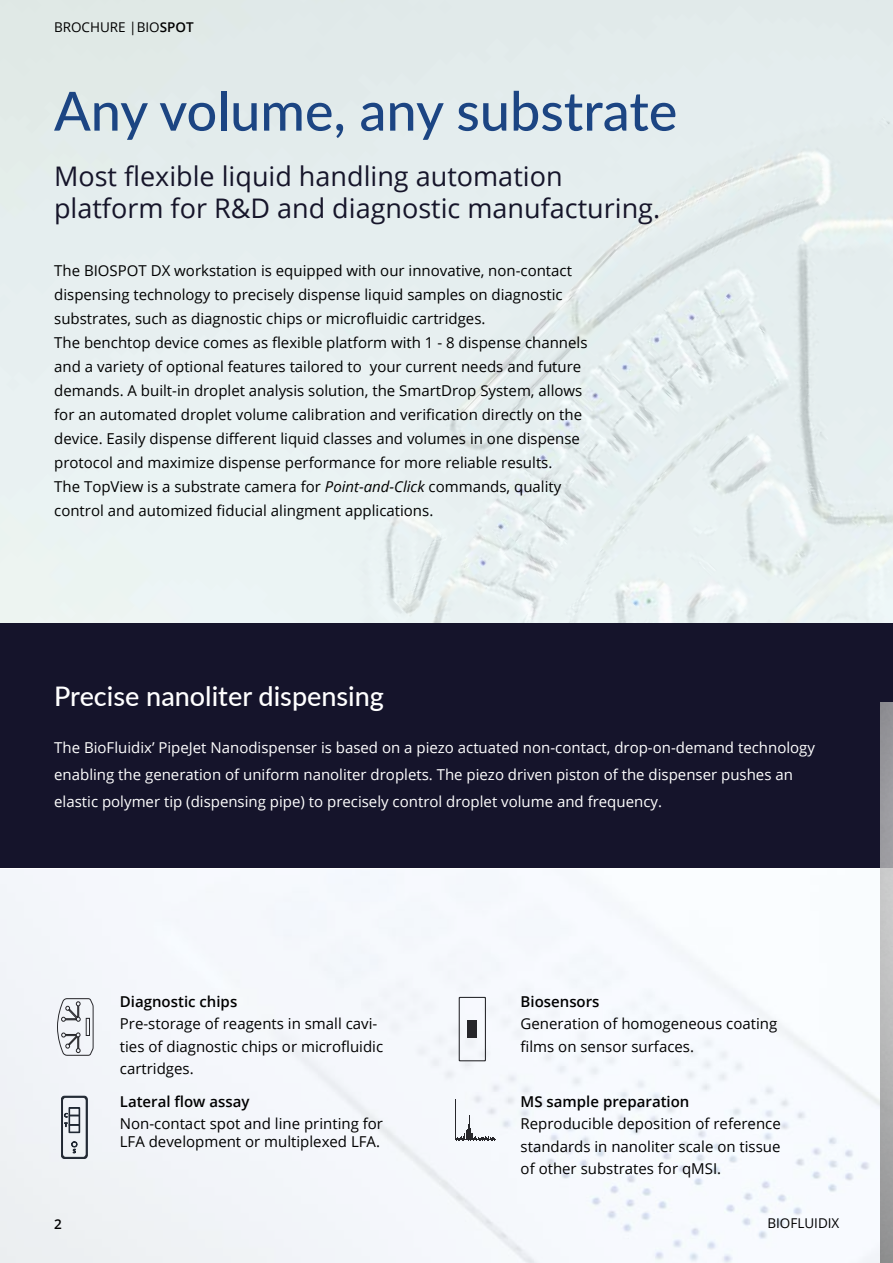
<style>
.page{position:relative;width:893px;height:1263px;background:#fff}
.page>*{position:absolute;margin:0;border:0;box-sizing:border-box;transform-origin:0 0}
.t1{font:500 54px "Lato";color:#1c4583}
.t2{font:27px/32.4px "Open Sans";color:#16152a}
.t3{font:500 27px "Lato";color:#fff}
.t4{font:15px/24px "Open Sans";color:#000}
.t5{font:15px/27px "Open Sans";color:#fff}
.t6{font:600 15px "Open Sans";color:#000}
.t7{font:13.5px "Open Sans";color:#000}
.t8{font:600 13.5px "Open Sans";color:#000}
.t9{font:5.55px/9.4px "Myriad Pro";color:#27272b}
.s1{font-weight:600}
.s2{font-style:italic}
</style>
<div class="page">
<div style="left:0;top:870px;width:880px;height:393px;background:#f5f8fc"></div>
<div style="left:0;top:623px;width:893px;height:244px;background:#15142b"></div>
<img style="left:0;top:0;width:893px;height:623px">
<img style="left:880px;top:702px;width:13px;height:561px">
<hr style="left:455px;top:1099px;width:1px;height:41px;background:#27272b">
<svg style="left:456px;top:1116px;width:39px;height:23px"></svg>
<hr style="left:455px;top:1139px;width:41px;height:1px;background:#27272b">
<svg style="left:61px;top:1096px;width:27px;height:63px"></svg>
<svg style="left:459px;top:997px;width:27px;height:64px"></svg>
<div style="left:468px;top:1020px;width:9px;height:18px;background:#27272b"></div>
<svg style="left:57px;top:998px;width:37px;height:58px"></svg>
<div style="left:86px;top:1018px;width:4px;height:18px;border:1px solid #27272b"></div>
<p class="t7" style="left:54px;top:17px;width:141px">BROCHURE |BIO<span class="s1">SPOT</span></p>
<h1 class="t1" style="left:54px;top:72px;width:625px">Any volume, any substrate</h1>
<h2 class="t2" style="left:54px;top:159px;width:608px">Most flexible liquid handling automation platform for R&amp;D and diagnostic manufacturing.</h2>
<p class="t4" style="left:54px;top:258px;width:535px">The BIOSPOT DX workstation is equipped with our innovative, non-contact dispensing technology to precisely dispense liquid samples on diagnostic substrates, such as diagnostic chips or microfluidic cartridges.<br>The benchtop device comes as flexible platform with 1 - 8 dispense channels and a variety of optional features tailored to your current needs and future demands. A built-in droplet analysis solution, the SmartDrop System, allows for an automated droplet volume calibration and verification directly on the device. Easily dispense different liquid classes and volumes in one dispense protocol and maximize dispense performance for more reliable results.<br>The TopView is a substrate camera for <span class="s2">Point-and-Click</span> commands, quality control and automized fiducial alingment applications.</p>
<h2 class="t3" style="left:54px;top:676px;width:331px">Precise nanoliter dispensing</h2>
<p class="t5" style="left:54px;top:733px;width:762px">The BioFluidix’ PipeJet Nanodispenser is based on a piezo actuated non-contact, drop-on-demand technology enabling the generation of uniform nanoliter droplets. The piezo driven piston of the dispenser pushes an elastic polymer tip (dispensing pipe) to precisely control droplet volume and frequency.</p>
<p class="t9" style="left:64px;top:1110px;width:5px">C<br>T</p>
<p class="t9" style="left:73px;top:1146px;width:4px">S</p>
<p class="t6" style="left:120px;top:991px;width:119px">Diagnostic chips</p>
<p class="t4" style="left:120px;top:1012px;width:265px;line-height:22.5px">Pre-storage of reagents in small cavi&shy;ties of diagnostic chips or microfluidic cartridges.</p>
<p class="t6" style="left:120px;top:1091px;width:131px">Lateral flow assay</p>
<p class="t4" style="left:120px;top:1114px;width:265px;line-height:18px">Non-contact spot and line printing for<br>LFA development or multiplexed LFA.</p>
<p class="t6" style="left:521px;top:991px;width:80px">Biosensors</p>
<p class="t4" style="left:521px;top:1012px;width:258px;line-height:22.5px">Generation of homogeneous coating films on sensor surfaces.</p>
<p class="t6" style="left:521px;top:1091px;width:170px">MS sample preparation</p>
<p class="t4" style="left:521px;top:1112px;width:262px;line-height:22.5px;text-align:justify">Reproducible deposition of reference standards in nanoliter scale on tissue of other substrates for qMSI.</p>
<p class="t8" style="left:54px;top:1215px;width:9px">2</p>
<p class="t7" style="left:767px;top:1214px;width:73px">BIOFLUIDIX</p>
</div>
